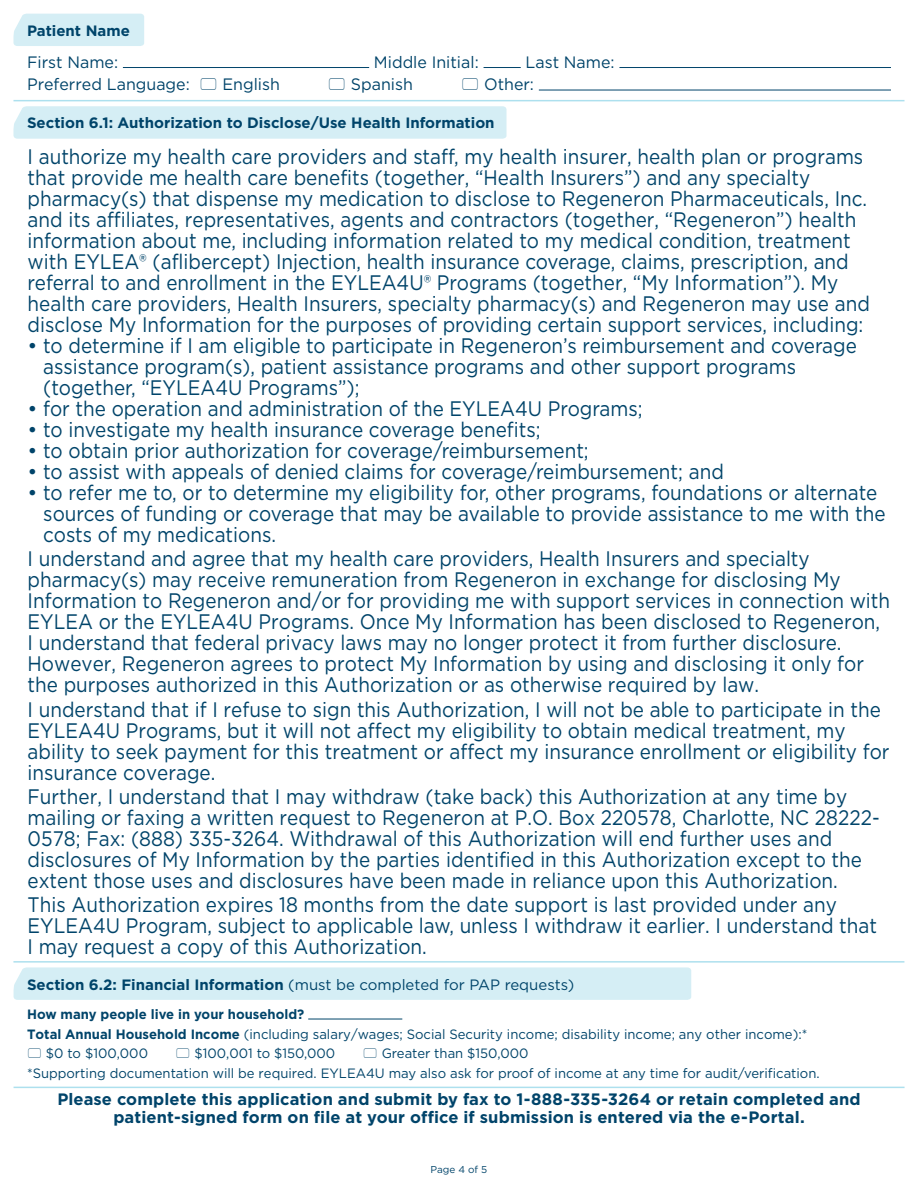
<style>
.page{position:relative;width:918px;height:1188px;background:#fff}
.page>*{position:absolute;margin:0;border:0;box-sizing:border-box;transform-origin:0 0}
.t1{font:21px/21px "Gotham";color:#00446a;scale:.9 1}
.t2{font:21px/21px "Gotham";color:#00446a}
.t3{font:700 16.5px/18px "Gotham";letter-spacing:.005em;color:#00446a;text-align:center}
.t4{font:16.5px "Gotham";color:#00446a}
.t5{font:700 15px "Gotham";color:#00446a}
.t6{font:13.5px/19.5px "Gotham";color:#00446a}
.t7{font:700 13.5px "Gotham";color:#00446a}
.t8{font:10.05px "Gotham";color:#00446a}
.s1{font-weight:400}
.s2{font-weight:700}
</style>
<div class="page">
<div style="left:14px;top:14px;width:130px;height:32px;background:#d5eef5"></div>
<div style="left:14px;top:106px;width:493px;height:33px;background:#d5eef5"></div>
<hr style="left:14px;top:100px;width:890px;height:1px;background:#ade0ee">
<div style="left:14px;top:967px;width:677px;height:33px;background:#d5eef5"></div>
<hr style="left:14px;top:1087px;width:891px;height:1px;background:#ade0ee">
<hr style="left:13px;top:961px;width:891px;height:2px;background:#ade0ee">
<hr style="left:123px;top:67px;width:246px;height:1px;background:#00446a">
<hr style="left:484px;top:67px;width:37px;height:1px;background:#00446a">
<hr style="left:619px;top:67px;width:272px;height:1px;background:#00446a">
<hr style="left:539px;top:90px;width:352px;height:1px;background:#00446a">
<hr style="left:308px;top:1019px;width:94px;height:1px;background:#00446a">
<p class="t5" style="left:27px;top:21px;width:104px">Patient Name</p>
<p class="t4" style="left:27px;top:51px;width:93px">First Name:</p>
<p class="t4" style="left:374px;top:51px;width:106px">Middle Initial:</p>
<p class="t4" style="left:526px;top:51px;width:91px">Last Name:</p>
<p class="t4" style="left:27px;top:74px;width:164px">Preferred Language:</p>
<p class="t4" style="left:222px;top:74px;width:59px">English</p>
<p class="t4" style="left:351px;top:74px;width:64px">Spanish</p>
<p class="t4" style="left:484px;top:74px;width:51px">Other:</p>
<p class="t5" style="left:27px;top:112px;width:469px">Section 6.1: Authorization to Disclose/Use Health Information</p>
<p class="t1" style="left:28px;top:146px;width:937px">I authorize my health care providers and staff, my health insurer, health plan or programs that provide me health care benefits (together, “Health Insurers”) and any specialty pharmacy(s) that dispense my medication to disclose to Regeneron Pharmaceuticals, Inc. and its affiliates, representatives, agents and contractors (together, “Regeneron”) health information about me, including information related to my medical condition, treatment with EYLEA® (aflibercept) Injection, health insurance coverage, claims, prescription, and referral to and enrollment in the EYLEA4U® Programs (together, “My Information”). My health care providers, Health Insurers, specialty pharmacy(s) and Regeneron may use and disclose My Information for the purposes of providing certain support services, including:</p>
<p class="t2" style="left:43px;top:335px;width:815px;text-indent:-16px">• to determine if I am eligible to participate in Regeneron’s reimbursement and coverage assistance program(s), patient assistance programs and other support programs (together, “EYLEA4U Programs”);</p>
<p class="t2" style="left:28px;top:398px;width:617px">• for the operation and administration of the EYLEA4U Programs;</p>
<p class="t2" style="left:28px;top:419px;width:515px">• to investigate my health insurance coverage benefits;</p>
<p class="t2" style="left:28px;top:440px;width:563px">• to obtain prior authorization for coverage/reimbursement;</p>
<p class="t2" style="left:28px;top:461px;width:698px">• to assist with appeals of denied claims for coverage/reimbursement; and</p>
<p class="t2" style="left:43px;top:482px;width:844px;text-indent:-16px">• to refer me to, or to determine my eligibility for, other programs, foundations or alternate sources of funding or coverage that may be available to provide assistance to me with the costs of my medications.</p>
<p class="t1" style="left:28px;top:548px;width:960px">I understand and agree that my health care providers, Health Insurers and specialty pharmacy(s) may receive remuneration from Regeneron in exchange for disclosing My Information to Regeneron and/or for providing me with support services in connection with EYLEA or the EYLEA4U Programs. Once My Information has been disclosed to Regeneron, I understand that federal privacy laws may no longer protect it from further disclosure.<br>However, Regeneron agrees to protect My Information by using and disclosing it only for the purposes authorized in this Authorization or as otherwise required by law.</p>
<p class="t1" style="left:28px;top:698px;width:959px">I understand that if I refuse to sign this Authorization, I will not be able to participate in the EYLEA4U Programs, but it will not affect my eligibility to obtain medical treatment, my ability to seek payment for this treatment or affect my insurance enrollment or eligibility for insurance coverage.</p>
<p class="t1" style="left:28px;top:785px;width:948px">Further, I understand that I may withdraw (take back) this Authorization at any time by mailing or faxing a written request to Regeneron at P.O. Box 220578, Charlotte, NC 28222- 0578; Fax: (888) 335-3264. Withdrawal of this Authorization will end further uses and disclosures of My Information by the parties identified in this Authorization except to the extent those uses and disclosures have been made in reliance upon this Authorization.</p>
<p class="t1" style="left:28px;top:894px;width:945px">This Authorization expires 18 months from the date support is last provided under any<br>EYLEA4U Program, subject to applicable law, unless I withdraw it earlier. I understand that<br>I may request a copy of this Authorization.</p>
<p class="t5" style="left:27px;top:974px;width:549px">Section 6.2: Financial Information <span class="s1">(must be completed for PAP requests)</span></p>
<p class="t7" style="left:27px;top:1006px;width:279px">How many people live in your household?</p>
<p class="t6" style="left:27px;top:1024px;width:782px"><span class="s2">Total Annual Household Income</span> (including salary/wages; Social Security income; disability income; any other income):*</p>
<p class="t6" style="left:46px;top:1044px;width:104px">$0 to $100,000</p>
<p class="t6" style="left:194px;top:1044px;width:142px">$100,001 to $150,000</p>
<p class="t6" style="left:27px;top:1044px;width:794px;text-indent:355px">Greater than $150,000<br>*Supporting documentation will be required. EYLEA4U may also ask for proof of income at any time for audit/verification.</p>
<p class="t3" style="left:57px;top:1090px;width:805px">Please complete this application and submit by fax to 1-888-335-3264 or retain completed and patient-signed form on file at your office if submission is entered via the e-Portal.</p>
<p class="t8" style="left:431px;top:1163px;width:58px">Page 4 of 5</p>
</div>
